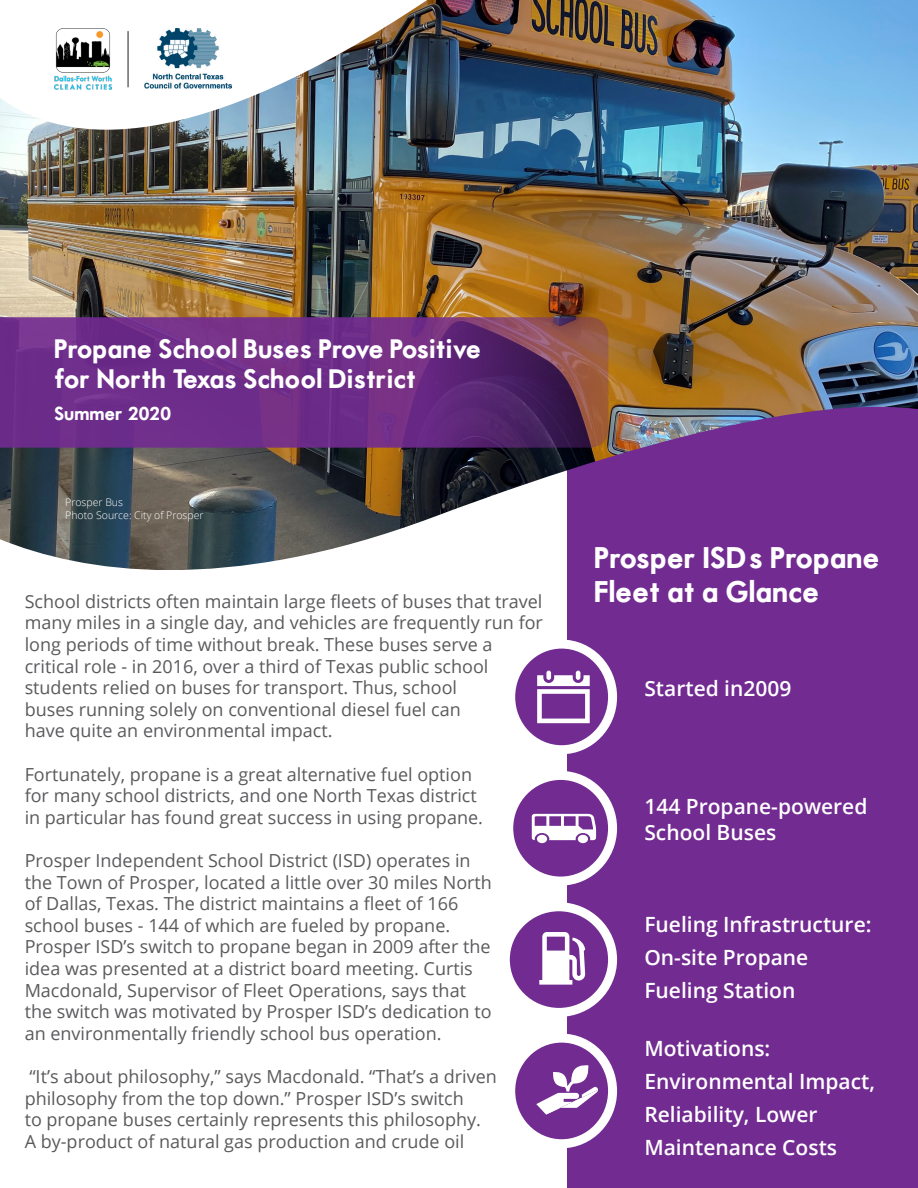
<style>
.page{position:relative;width:918px;height:1188px;background:#fff}
.page>*{position:absolute;margin:0;border:0;box-sizing:border-box;transform-origin:0 0}
.t1{font:28.5px/34.2px "Motor Oil 1937 M54";color:#fff}
.t2{font:25.5px "Motor Oil 1937 M54";color:#fff}
.t3{font:600 21px/33px "Open Sans";color:#fff}
.t4{font:18px/21.6px "Open Sans";color:#5a5a5d}
.t5{font:18px "Motor Oil 1937 M54";color:#fff}
.t6{font:300 10.5px "Open Sans";color:#fff}
</style>
<div class="page">
<div style="left:567px;top:94px;width:350px;height:1094px;background:#722b91"></div>
<img style="left:0;top:0;width:918px;height:572px">
<svg style="left:511px;top:644px;width:102px;height:106px;fill:#722b91"></svg>
<div style="left:506px;top:640px;width:111px;height:114px;border:9px solid #fff;border-radius:50%"></div>
<svg style="left:509px;top:775px;width:104px;height:106px;fill:#722b91"></svg>
<div style="left:504px;top:771px;width:113px;height:115px;border:9px solid #fff;border-radius:50%"></div>
<svg style="left:505px;top:907px;width:108px;height:105px;fill:#722b91"></svg>
<div style="left:501px;top:902px;width:116px;height:115px;border:9px solid #fff;border-radius:50%"></div>
<svg style="left:511px;top:1038px;width:102px;height:106px;fill:#722b91"></svg>
<div style="left:506px;top:1034px;width:111px;height:114px;border:9px solid #fff;border-radius:50%"></div>
<svg style="left:537px;top:671px;width:53px;height:52px"></svg>
<svg style="left:532px;top:814px;width:64px;height:26px"></svg>
<div style="left:578px;top:835px;width:10px;height:8px;background:#fff;border-radius:50%"></div>
<div style="left:537px;top:835px;width:10px;height:8px;background:#fff;border-radius:50%"></div>
<svg style="left:539px;top:932px;width:46px;height:53px"></svg>
<svg style="left:536px;top:1064px;width:62px;height:51px"></svg>
<svg style="left:0;top:317px;width:608px;height:131px;background:#6c2e7d"></svg>
<p class="t2" style="left:54px;top:337px;width:429px">Propane School Buses Prove Positive</p>
<p class="t2" style="left:54px;top:368px;width:364px">for North Texas School District</p>
<p class="t5" style="left:54px;top:406px;width:119px">Summer 2020</p>
<p class="t6" style="left:65px;top:495px;width:59px">Prosper Bus</p>
<p class="t6" style="left:65px;top:508px;width:140px">Photo Source: City of Prosper</p>
<p class="t4" style="left:25px;top:590px;width:520px">School districts often maintain large fleets of buses that travel many miles in a single day, and vehicles are frequently run for long periods of time without break. These buses serve a critical role - in 2016, over a third of Texas public school students relied on buses for transport. Thus, school<br>buses running solely on conventional diesel fuel can<br>have quite an environmental impact.</p>
<p class="t4" style="left:25px;top:763px;width:460px">Fortunately, propane is a great alternative fuel option for many school districts, and one North Texas district in particular has found great success in using propane.</p>
<p class="t4" style="left:25px;top:849px;width:469px">Prosper Independent School District (ISD) operates in the Town of Prosper, located a little over 30 miles North of Dallas, Texas. The district maintains a fleet of 166 school buses - 144 of which are fueled by propane.<br>Prosper ISD’s switch to propane began in 2009 after the idea was presented at a district board meeting. Curtis Macdonald, Supervisor of Fleet Operations, says that the switch was motivated by Prosper ISD’s dedication to an environmentally friendly school bus operation.</p>
<p class="t4" style="left:25px;top:1065px;width:474px">“It’s about philosophy,” says Macdonald. “That’s a driven philosophy from the top down.” Prosper ISD’s switch<br>to propane buses certainly represents this philosophy.<br>A by-product of natural gas production and crude oil</p>
<p class="t1" style="left:594px;top:543px;width:287px">Prosper ISD’s Propane<br>Fleet at a Glance:</p>
<p class="t3" style="left:644px;top:672px;width:149px">Started in2009</p>
<p class="t3" style="left:644px;top:790px;width:225px">144 Propane-powered</p>
<p class="t3" style="left:644px;top:815px;width:134px">School Buses</p>
<p class="t3" style="left:644px;top:907px;width:229px">Fueling Infrastructure:</p>
<p class="t3" style="left:644px;top:940px;width:166px">On-site Propane</p>
<p class="t3" style="left:644px;top:973px;width:153px">Fueling Station</p>
<p class="t3" style="left:644px;top:1032px;width:232px">Motivations:<br>Environmental Impact,<br>Reliability, Lower</p>
<p class="t3" style="left:644px;top:1131px;width:194px">Maintenance Costs</p>
</div>
